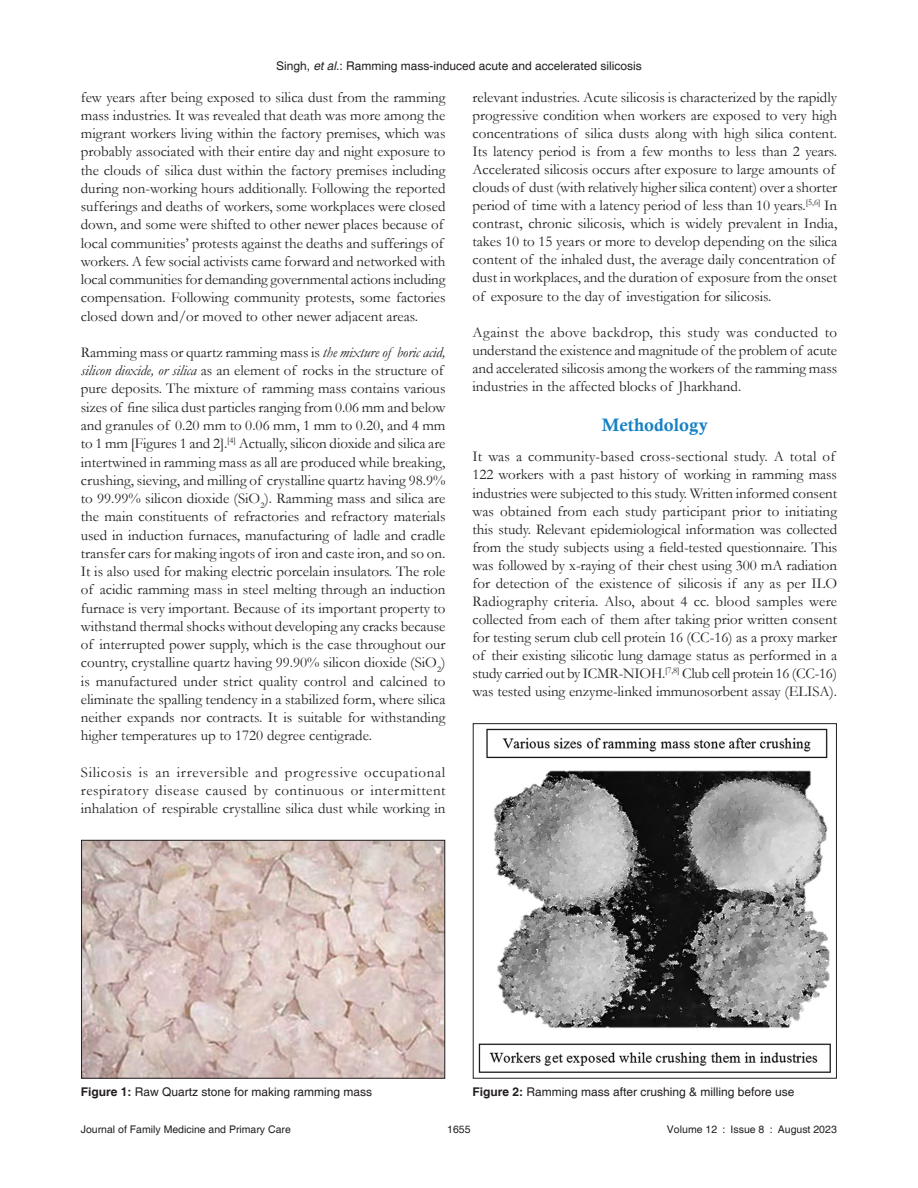
<style>
.page{position:relative;width:918px;height:1188px;background:#fff}
.page>*{position:absolute;margin:0;border:0;box-sizing:border-box;transform-origin:0 0}
.t1{font:18px "Calis MT Bol";color:#1680c3}
.TX{font:15px/18.3px "Garamond";color:#231f20}
.FGC{font:12px "Helvetica";color:#231f20}
.RF{font:10.5px "Helvetica";color:#231f20}
.s1{font-style:italic}
.s2{font-weight:700}
</style>
<div class="page">
<img style="left:83px;top:842px;width:360px;height:234px">
<div style="left:81px;top:840px;width:364px;height:238px;border:1px solid #231f20"></div>
<img style="left:478px;top:728px;width:353px;height:345px">
<div style="left:473px;top:723px;width:364px;height:355px;border:1px solid #231f20"></div>
<p class="FGC" style="left:276px;top:59px;width:367px">Singh, <span class="s1">et al</span>.: Ramming mass‑induced acute and accelerated silicosis</p>
<p class="TX" style="left:81px;top:87px;width:366px">few years after being exposed to silica dust from the ramming mass industries. It was revealed that death was more among the migrant workers living within the factory premises, which was probably associated with their entire day and night exposure to the clouds of silica dust within the factory premises including during non-working hours additionally. Following the reported sufferings and deaths of workers, some workplaces were closed down, and some were shifted to other newer places because of local communities’ protests against the deaths and sufferings of workers. A few social activists came forward and networked with local communities for demanding governmental actions including compensation. Following community protests, some factories closed down and/or moved to other newer adjacent areas.</p>
<p class="TX" style="left:81px;top:343px;width:366px">Ramming mass or quartz ramming mass is <span class="s1">the mixture of boric acid, silicon dioxide, or silica</span> as an element of rocks in the structure of pure deposits. The mixture of ramming mass contains various sizes of fine silica dust particles ranging from 0.06 mm and below and granules of 0.20 mm to 0.06 mm, 1 mm to 0.20, and 4 mm to 1 mm [Figures 1 and 2].<sup>[4]</sup> Actually, silicon dioxide and silica are intertwined in ramming mass as all are produced while breaking, crushing, sieving, and milling of crystalline quartz having 98.9% to 99.99% silicon dioxide (SiO<sub>2</sub>). Ramming mass and silica are the main constituents of refractories and refractory materials used in induction furnaces, manufacturing of ladle and cradle transfer cars for making ingots of iron and caste iron, and so on.<br>It is also used for making electric porcelain insulators. The role of acidic ramming mass in steel melting through an induction furnace is very important. Because of its important property to withstand thermal shocks without developing any cracks because of interrupted power supply, which is the case throughout our country, crystalline quartz having 99.90% silicon dioxide (SiO<sub>2</sub>) is manufactured under strict quality control and calcined to eliminate the spalling tendency in a stabilized form, where silica neither expands nor contracts. It is suitable for withstanding higher temperatures up to 1720 degree centigrade.</p>
<p class="TX" style="left:81px;top:762px;width:366px;text-align:justify">Silicosis is an irreversible and progressive occupational respiratory disease caused by continuous or intermittent inhalation of respirable crystalline silica dust while working in</p>
<p class="TX" style="left:472px;top:87px;width:366px">relevant industries. Acute silicosis is characterized by the rapidly progressive condition when workers are exposed to very high concentrations of silica dusts along with high silica content.<br>Its latency period is from a few months to less than 2 years.<br>Accelerated silicosis occurs after exposure to large amounts of clouds of dust (with relatively higher silica content) over a shorter period of time with a latency period of less than 10 years.<sup>[5,6]</sup> In contrast, chronic silicosis, which is widely prevalent in India, takes 10 to 15 years or more to develop depending on the silica content of the inhaled dust, the average daily concentration of dust in workplaces, and the duration of exposure from the onset of exposure to the day of investigation for silicosis.</p>
<p class="TX" style="left:472px;top:322px;width:366px;text-align:justify">Against the above backdrop, this study was conducted to understand the existence and magnitude of the problem of acute and accelerated silicosis among the workers of the ramming mass industries in the affected blocks of Jharkhand.</p>
<h1 class="t1" style="left:602px;top:414px;width:108px">Methodology</h1>
<p class="TX" style="left:472px;top:447px;width:366px">It was a community‑based cross‑sectional study. A total of 122 workers with a past history of working in ramming mass industries were subjected to this study. Written informed consent was obtained from each study participant prior to initiating this study. Relevant epidemiological information was collected from the study subjects using a field‑tested questionnaire. This was followed by x‑raying of their chest using 300 mA radiation for detection of the existence of silicosis if any as per ILO Radiography criteria. Also, about 4 cc. blood samples were collected from each of them after taking prior written consent for testing serum club cell protein 16 (CC‑16) as a proxy marker of their existing silicotic lung damage status as performed in a study carried out by ICMR‑NIOH.<sup>[7,8]</sup> Club cell protein 16 (CC‑16) was tested using enzyme‑linked immunosorbent assay (ELISA).</p>
<p class="FGC" style="left:81px;top:1085px;width:293px"><span class="s2">Figure 1:</span> Raw Quartz stone for making ramming mass</p>
<p class="FGC" style="left:472px;top:1085px;width:324px"><span class="s2">Figure 2:</span> Ramming mass after crushing &amp; milling before use</p>
<p class="RF" style="left:81px;top:1124px;width:212px">Journal of Family Medicine and Primary Care</p>
<p class="RF" style="left:447px;top:1124px;width:25px">1655</p>
<p class="RF" style="left:667px;top:1124px;width:171px">Volume 12 : Issue 8 : August 2023</p>
</div>
